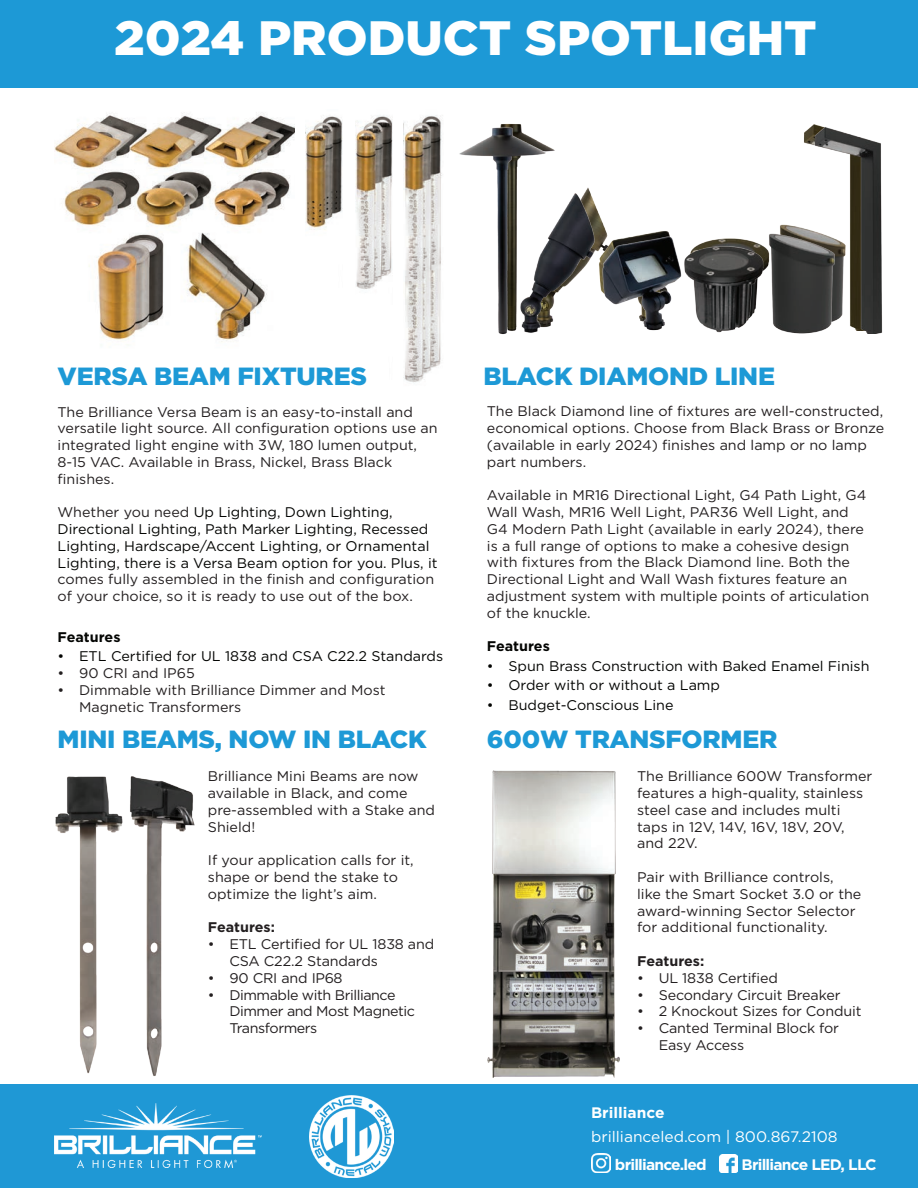
<style>
.page{position:relative;width:918px;height:1188px;background:#fff}
.page>*{position:absolute;margin:0;border:0;box-sizing:border-box;transform-origin:0 0}
.t1{font:900 48.15px "Gotham";color:#fff}
.t2{font:900 24.9px "Gotham";letter-spacing:-.01em;color:#1d99d6}
.t3{font:15.15px/24.2px "Gotham";color:#fff}
.t4{font:700 15.15px "Gotham";letter-spacing:-.05em;color:#fff}
.t5{font:13.95px/16.8px "Gotham";color:#231f20}
.t6{font:13.95px/16.8px "Gotham";color:#040503}
.t7{font:13.95px/16.8px "Gotham";letter-spacing:-.03em;color:#231f20}
.t8{font:700 13.95px "Gotham";color:#231f20}
.t9{font:700 13.95px "Gotham";color:#040503}
.s1{color:#231f20}
.s2{font-weight:700}
</style>
<div class="page">
<img style="left:404px;top:115px;width:38px;height:268px">
<div style="left:0;top:1085px;width:918px;height:103px;background:#1f98d5"></div>
<img style="left:310px;top:1096px;width:83px;height:82px">
<img style="left:54px;top:1103px;width:207px;height:64px">
<img style="left:591px;top:1153px;width:20px;height:19px">
<img style="left:719px;top:1154px;width:19px;height:18px">
<img style="left:487px;top:770px;width:132px;height:307px">
<img style="left:55px;top:776px;width:140px;height:300px">
<img style="left:459px;top:124px;width:96px;height:210px">
<img style="left:769px;top:224px;width:40px;height:110px">
<img style="left:601px;top:219px;width:77px;height:112px">
<img style="left:519px;top:184px;width:82px;height:150px">
<img style="left:809px;top:124px;width:74px;height:210px">
<img style="left:678px;top:238px;width:91px;height:95px">
<div style="left:0;top:0;width:918px;height:88px;background:#1d99d6"></div>
<img style="left:54px;top:112px;width:241px;height:230px">
<img style="left:355px;top:115px;width:37px;height:174px">
<img style="left:306px;top:115px;width:37px;height:115px">
<p class="t1" style="left:114px;top:4px;width:704px">2024 PRODUCT SPOTLIGHT</p>
<p class="t2" style="left:58px;top:359px;width:311px">VERSA BEAM FIXTURES</p>
<p class="t5" style="left:58px;top:403px;width:381px">The Brilliance Versa Beam is an easy-to-install and versatile light source. All configuration options use an integrated light engine with 3W, 180 lumen output, 8-15 VAC. Available in Brass, Nickel, Brass Black finishes.</p>
<p class="t6" style="left:58px;top:504px;width:381px"><span class="s1">Whether you need</span> Up Lighting, Down Lighting, Directional Lighting, Path Marker Lighting, Recessed Lighting, Hardscape/Accent Lighting, or Ornamental Lighting, there is a Versa Beam option for you. Plus, it <span class="s1">comes fully assembled in the finish and configuration of your choice, so it is ready to use out of the box.</span></p>
<p class="t9" style="left:58px;top:628px;width:64px">Features</p>
<p class="t6" style="left:58px;top:648px;width:387px">• ETL Certified for UL 1838 and CSA C22.2 Standards</p>
<p class="t5" style="left:58px;top:664px;width:139px">• 90 CRI and IP65</p>
<p class="t5" style="left:79px;top:681px;width:308px;text-indent:-21px">• Dimmable with Brilliance Dimmer and Most<br>Magnetic Transformers</p>
<p class="t2" style="left:58px;top:722px;width:371px">MINI BEAMS, NOW IN BLACK</p>
<p class="t5" style="left:208px;top:768px;width:229px">Brilliance Mini Beams are now available in Black, and come pre-assembled with a Stake and<br>Shield!</p>
<p class="t5" style="left:208px;top:852px;width:207px">If your application calls for it, shape or bend the stake to optimize the light’s aim.</p>
<p class="t8" style="left:208px;top:918px;width:69px">Features:</p>
<p class="t5" style="left:229px;top:936px;width:206px;text-indent:-21px">• ETL Certified for UL 1838 and<br>CSA C22.2 Standards</p>
<p class="t5" style="left:208px;top:969px;width:136px">• 90 CRI and IP68</p>
<p class="t7" style="left:229px;top:986px;width:187px;text-indent:-21px">• Dimmable with Brilliance<br>Dimmer and Most Magnetic<br>Transformers</p>
<p class="t2" style="left:484px;top:359px;width:293px">BLACK DIAMOND LINE</p>
<p class="t5" style="left:487px;top:403px;width:399px">The Black Diamond line of fixtures are well-constructed, economical options. Choose from Black Brass or Bronze (available in early 2024) finishes and lamp or no lamp part numbers.</p>
<p class="t5" style="left:487px;top:487px;width:384px">Available in MR16 Directional Light, G4 Path Light, G4<br>Wall Wash, MR16 Well Light, PAR36 Well Light, and G4 Modern Path Light (available in early 2024), there is a full range of options to make a cohesive design with fixtures from the Black Diamond line. Both the Directional Light and Wall Wash fixtures feature an adjustment system with multiple points of articulation of the knuckle.</p>
<p class="t9" style="left:487px;top:637px;width:64px">Features</p>
<p class="t6" style="left:487px;top:657px;width:384px">• Spun Brass Construction with Baked Enamel Finish</p>
<p class="t6" style="left:487px;top:677px;width:235px">• Order with or without a Lamp</p>
<p class="t6" style="left:487px;top:696px;width:188px">• Budget-Conscious Line</p>
<p class="t2" style="left:487px;top:722px;width:292px">600W TRANSFORMER</p>
<p class="t5" style="left:637px;top:768px;width:237px">The Brilliance 600W Transformer features a high-quality, stainless steel case and includes multi taps in 12V, 14V, 16V, 18V, 20V, and 22V.</p>
<p class="t5" style="left:637px;top:868px;width:226px">Pair with Brilliance controls,<br>like the Smart Socket 3.0 or the award-winning Sector Selector for additional functionality.</p>
<p class="t8" style="left:637px;top:952px;width:69px">Features:</p>
<p class="t5" style="left:637px;top:969px;width:142px">• UL 1838 Certified</p>
<p class="t5" style="left:637px;top:986px;width:205px">• Secondary Circuit Breaker</p>
<p class="t5" style="left:637px;top:1003px;width:226px">• 2 Knockout Sizes for Conduit</p>
<p class="t5" style="left:659px;top:1020px;width:182px;text-indent:-21px">• Canted Terminal Block for<br>Easy Access</p>
<p class="t3" style="left:591px;top:1100px;width:248px"><span class="s2">Brilliance<br></span>brillianceled.com | 800.867.2108</p>
<p class="t4" style="left:615px;top:1154px;width:93px">brilliance.led</p>
<p class="t4" style="left:742px;top:1154px;width:137px">Brilliance LED, LLC</p>
</div>
